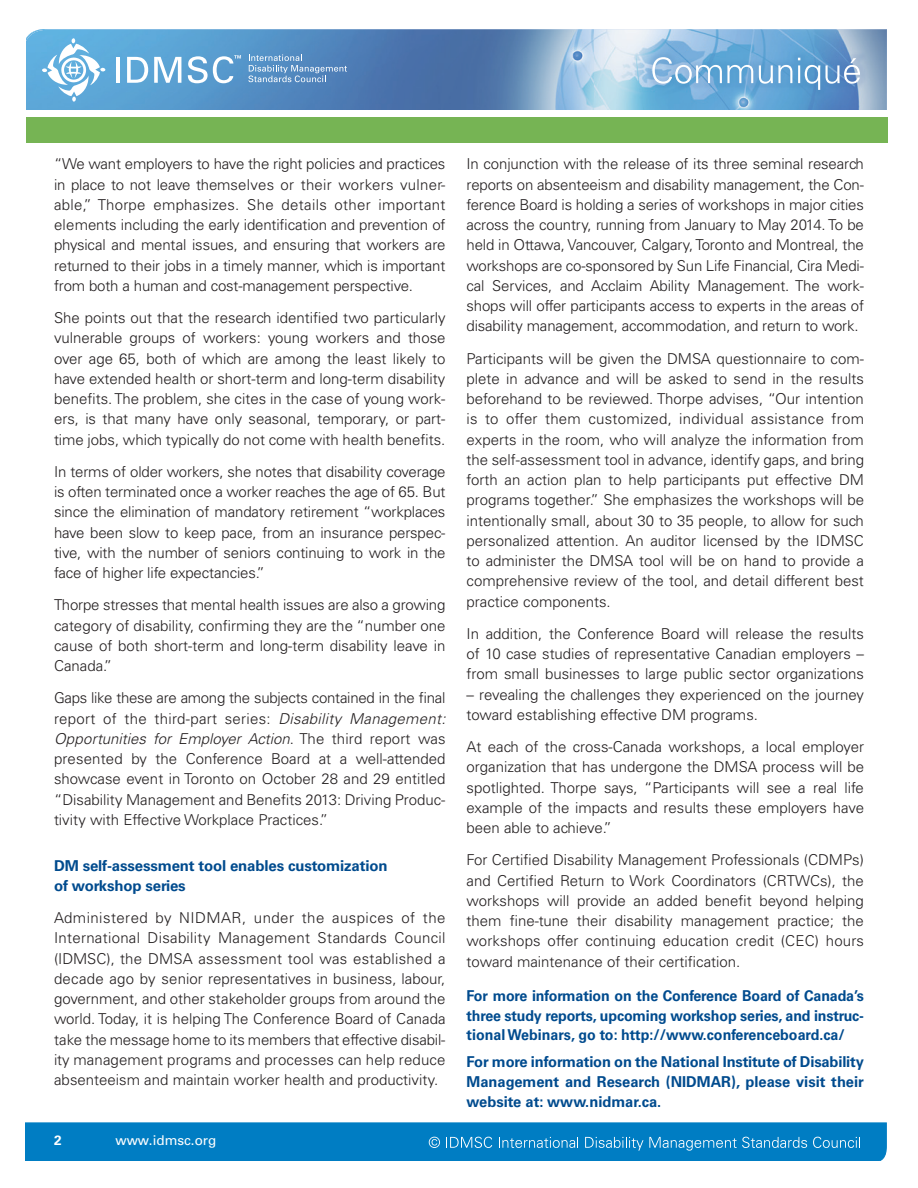
<style>
.page{position:relative;width:918px;height:1188px;background:#fff}
.page>*{position:absolute;margin:0;border:0;box-sizing:border-box;transform-origin:0 0}
.t1{font:300 15px/20.2px "Univers";color:#231f20;text-align:justify}
.t2{font:700 15px/20px "Univers";letter-spacing:-.01em;color:#004b8e;text-align:justify}
.t3{font:700 15px/19.5px "Univers";letter-spacing:-.01em;color:#004b8e;text-align:justify;scale:.95 1}
.t4{font:300 15px "Univers";letter-spacing:-.02em;color:#231f20}
.t5{font:13.5px "Univers";color:#fff}
.t6{font:700 13.5px "Univers";color:#fff}
.s1{font-style:italic}
</style>
<div class="page">
<img style="left:26px;top:29px;width:568px;height:81px">
<svg style="left:26px;top:30px;width:80px;height:72px"></svg>
<hr style="left:116px;top:57px;width:4px;height:26px;background:#fff">
<svg style="left:127px;top:57px;width:21px;height:26px"></svg>
<svg style="left:154px;top:57px;width:27px;height:26px"></svg>
<svg style="left:188px;top:55px;width:53px;height:28px"></svg>
<svg style="left:248px;top:54px;width:99px;height:28px;background:#6c9ac8"></svg>
<svg style="left:26px;top:1122px;width:861px;height:39px;background:#0a82c5"></svg>
<img style="left:594px;top:29px;width:293px;height:81px">
<svg style="left:652px;top:57px;width:101px;height:27px;background:#8abade"></svg>
<svg style="left:759px;top:65px;width:33px;height:19px"></svg>
<svg style="left:798px;top:58px;width:22px;height:32px"></svg>
<svg style="left:826px;top:58px;width:34px;height:26px"></svg>
<div style="left:26px;top:117px;width:865px;height:25px;background:#76b454"></div>
<div style="left:26px;top:118px;width:865px;height:25px;background:#76b454"></div>
<svg style="left:888px;top:117px;width:3px;height:26px"></svg>
<p class="t1" style="left:54px;top:154px;width:393px">“We want employers to have the right policies and practices in place to not leave themselves or their workers vulner&shy;able,” Thorpe emphasizes. She details other important elements including the early identification and prevention of physical and mental issues, and ensuring that workers are returned to their jobs in a timely manner, which is important from both a human and cost-management perspective.</p>
<p class="t1" style="left:54px;top:308px;width:393px">She points out that the research identified two particularly vulnerable groups of workers: young workers and those over age 65, both of which are among the least likely to have extended health or short-term and long-term disability benefits. The problem, she cites in the case of young work&shy;ers, is that many have only seasonal, temporary, or part&shy;time jobs, which typically do not come with health benefits.</p>
<p class="t1" style="left:54px;top:461px;width:393px">In terms of older workers, she notes that disability coverage is often terminated once a worker reaches the age of 65. But since the elimination of mandatory retirement “workplaces have been slow to keep pace, from an insurance perspec&shy;tive, with the number of seniors continuing to work in the face of higher life expectancies.”</p>
<p class="t1" style="left:54px;top:595px;width:393px">Thorpe stresses that mental health issues are also a growing category of disability, confirming they are the “number one cause of both short-term and long-term disability leave in Canada.”</p>
<p class="t4" style="left:54px;top:689px;width:393px">Gaps like these are among the subjects contained in the final</p>
<p class="t1" style="left:54px;top:708px;width:393px">report of the third-part series: <span class="s1">Disability Management:<br>Opportunities for Employer Action</span>. The third report was presented by the Conference Board at a well-attended showcase event in Toronto on October 28 and 29 entitled “Disability Management and Benefits 2013: Driving Produc&shy;tivity with Effective Workplace Practices.”</p>
<p class="t2" style="left:54px;top:856px;width:335px">DM self-assessment tool enables customization</p>
<p class="t2" style="left:54px;top:876px;width:133px">of workshop series</p>
<p class="t1" style="left:54px;top:908px;width:393px">Administered by NIDMAR, under the auspices of the International Disability Management Standards Council (IDMSC), the DMSA assessment tool was established a decade ago by senior representatives in business, labour, government, and other stakeholder groups from around the world. Today, it is helping The Conference Board of Canada take the message home to its members that effective disabil&shy;ity management programs and processes can help reduce absenteeism and maintain worker health and productivity.</p>
<p class="t6" style="left:54px;top:1132px;width:9px">2</p>
<p class="t5" style="left:116px;top:1133px;width:102px">www.idmsc.org</p>
<p class="t1" style="left:466px;top:154px;width:399px">In conjunction with the release of its three seminal research reports on absenteeism and disability management, the Con&shy;ference Board is holding a series of workshops in major cities across the country, running from January to May 2014. To be held in Ottawa, Vancouver, Calgary, Toronto and Montreal, the workshops are co-sponsored by Sun Life Financial, Cira Medi&shy;cal Services, and Acclaim Ability Management. The work&shy;shops will offer participants access to experts in the areas of disability management, accommodation, and return to work.</p>
<p class="t1" style="left:466px;top:348px;width:399px">Participants will be given the DMSA questionnaire to com&shy;plete in advance and will be asked to send in the results beforehand to be reviewed. Thorpe advises, “Our intention is to offer them customized, individual assistance from experts in the room, who will analyze the information from the self-assessment tool in advance, identify gaps, and bring forth an action plan to help participants put effective DM programs together.” She emphasizes the workshops will be intentionally small, about 30 to 35 people, to allow for such personalized attention. An auditor licensed by the IDMSC to administer the DMSA tool will be on hand to provide a comprehensive review of the tool, and detail different best practice components.</p>
<p class="t1" style="left:466px;top:623px;width:399px">In addition, the Conference Board will release the results of 10 case studies of representative Canadian employers – from small businesses to large public sector organizations</p>
<p class="t1" style="left:466px;top:684px;width:399px">– revealing the challenges they experienced on the journey toward establishing effective DM programs.</p>
<p class="t1" style="left:466px;top:737px;width:399px">At each of the cross-Canada workshops, a local employer organization that has undergone the DMSA process will be spotlighted. Thorpe says, “Participants will see a real life example of the impacts and results these employers have been able to achieve.”</p>
<p class="t1" style="left:466px;top:850px;width:399px">For Certified Disability Management Professionals (CDMPs) and Certified Return to Work Coordinators (CRTWCs), the workshops will provide an added benefit beyond helping them fine-tune their disability management practice; the workshops offer continuing education credit (CEC) hours toward maintenance of their certification.</p>
<p class="t3" style="left:466px;top:986px;width:420px">For more information on the Conference Board of Canada’s three study reports, upcoming workshop series, and instruc&shy;tional Webinars, go to: http://www.conferenceboard.ca/</p>
<p class="t2" style="left:466px;top:1052px;width:399px">For more information on the National Institute of Disability Management and Research (NIDMAR), please visit their website at: www.nidmar.ca.</p>
</div>
